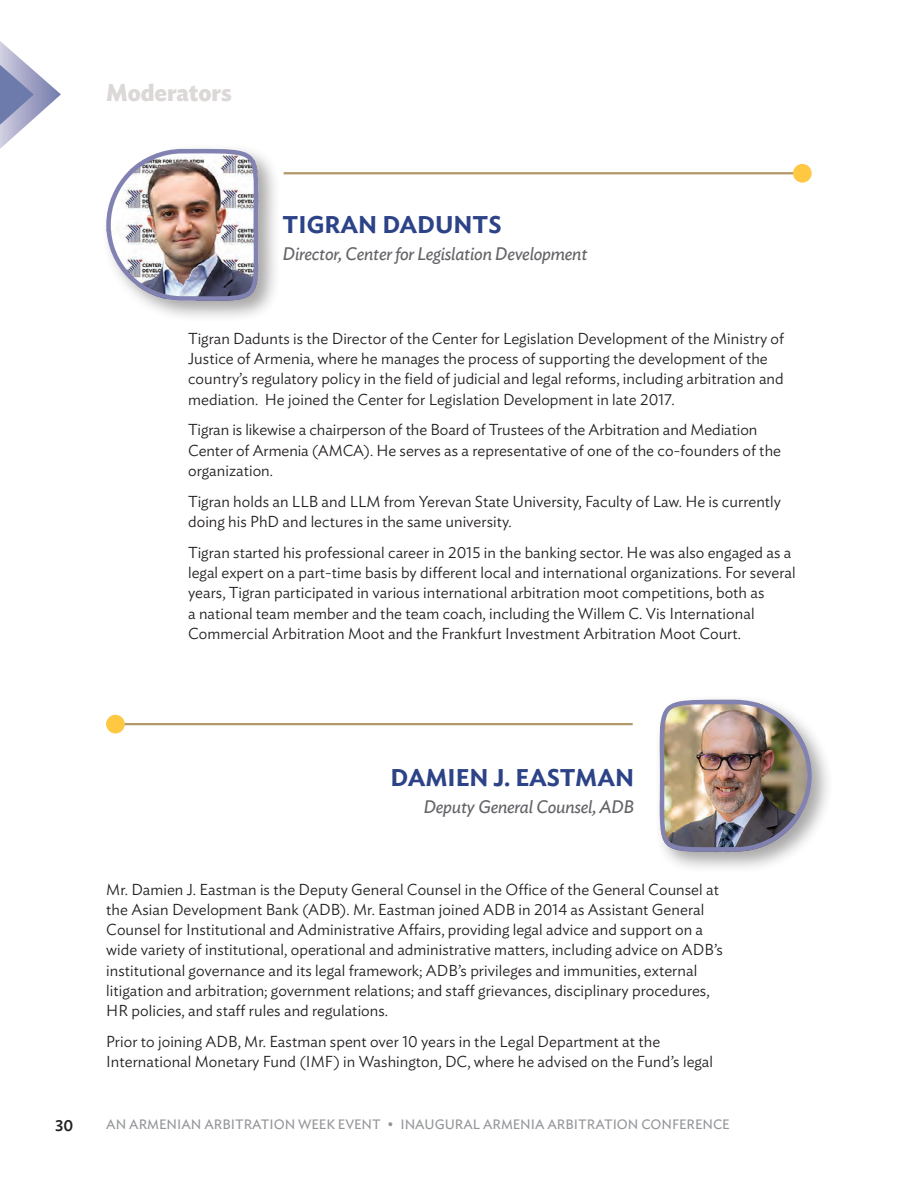
<style>
.page{position:relative;width:918px;height:1188px;background:#fff}
.page>*{position:absolute;margin:0;border:0;box-sizing:border-box;transform-origin:0 0}
.BIO_Name__ARM_Blue{font:600 24px "Ideal Sans";color:#2d4388}
.t1{font:700 24px "Ideal Sans";color:#dcd8d7;scale:.95 1}
.Speaker_s_Designat{font:italic 18px "Ideal Sans";letter-spacing:-.015em;color:#646569}
.Speaker_Body_-_2nd{font:300 15.75px/20.2px "Ideal Sans";letter-spacing:.005em;color:#231f20}
.Page_No__-_Left{font:500 15.75px "Ideal Sans";color:#231f20}
.t2{font:13.5px "Ideal Sans";color:#939598}
</style>
<div class="page">
<svg style="left:0;top:41px;width:61px;height:108px"></svg>
<div style="left:101px;top:143px;width:180px;height:180px;background:#231f20;opacity:.4"></div>
<img style="left:104px;top:143px;width:159px;height:160px">
<hr style="left:284px;top:172px;width:518px;height:2px;background:#b0986b">
<div style="left:793px;top:164px;width:19px;height:19px;background:#fec843;border-radius:50%"></div>
<div style="left:654px;top:694px;width:180px;height:180px;background:#231f20;opacity:.4"></div>
<img style="left:655px;top:697px;width:159px;height:159px">
<hr style="left:114px;top:723px;width:519px;height:2px;background:#b0986b">
<div style="left:106px;top:715px;width:19px;height:18px;background:#fec843;border-radius:50%"></div>
<h1 class="t1" style="left:106px;top:73px;width:134px">Moderators</h1>
<p class="BIO_Name__ARM_Blue" style="left:283px;top:206px;width:221px">TIGRAN DADUNTS</p>
<p class="Speaker_s_Designat" style="left:283px;top:240px;width:307px">Director, Center for Legislation Development</p>
<p class="Speaker_Body_-_2nd" style="left:188px;top:327px;width:597px">Tigran Dadunts is the Director of the Center for Legislation Development of the Ministry of Justice of Armenia, where he manages the process of supporting the development of the country’s regulatory policy in the field of judicial and legal reforms, including arbitration and mediation. He joined the Center for Legislation Development in late 2017.</p>
<p class="Speaker_Body_-_2nd" style="left:188px;top:418px;width:595px">Tigran is likewise a chairperson of the Board of Trustees of the Arbitration and Mediation<br>Center of Armenia (AMCA). He serves as a representative of one of the co-founders of the organization.</p>
<p class="Speaker_Body_-_2nd" style="left:188px;top:490px;width:594px">Tigran holds an LLB and LLM from Yerevan State University, Faculty of Law. He is currently doing his PhD and lectures in the same university.</p>
<p class="Speaker_Body_-_2nd" style="left:188px;top:541px;width:609px">Tigran started his professional career in 2015 in the banking sector. He was also engaged as a legal expert on a part-time basis by different local and international organizations. For several years, Tigran participated in various international arbitration moot competitions, both as<br>a national team member and the team coach, including the Willem C. Vis International Commercial Arbitration Moot and the Frankfurt Investment Arbitration Moot Court.</p>
<p class="Page_No__-_Left" style="left:55px;top:1114px;width:20px">30</p>
<p class="BIO_Name__ARM_Blue" style="left:391px;top:759px;width:245px">DAMIEN J. EASTMAN</p>
<p class="Speaker_s_Designat" style="left:423px;top:793px;width:212px">Deputy General Counsel, ADB</p>
<p class="Speaker_Body_-_2nd" style="left:106px;top:878px;width:618px">Mr. Damien J. Eastman is the Deputy General Counsel in the Office of the General Counsel at the Asian Development Bank (ADB). Mr. Eastman joined ADB in 2014 as Assistant General Counsel for Institutional and Administrative Affairs, providing legal advice and support on a wide variety of institutional, operational and administrative matters, including advice on ADB’s institutional governance and its legal framework; ADB’s privileges and immunities, external litigation and arbitration; government relations; and staff grievances, disciplinary procedures, HR policies, and staff rules and regulations.</p>
<p class="Speaker_Body_-_2nd" style="left:106px;top:1030px;width:608px">Prior to joining ADB, Mr. Eastman spent over 10 years in the Legal Department at the<br>International Monetary Fund (IMF) in Washington, DC, where he advised on the Fund’s legal</p>
<p class="t2" style="left:106px;top:1115px;width:625px">AN ARMENIAN ARBITRATION WEEK EVENT • INAUGURAL ARMENIA ARBITRATION CONFERENCE</p>
</div>
